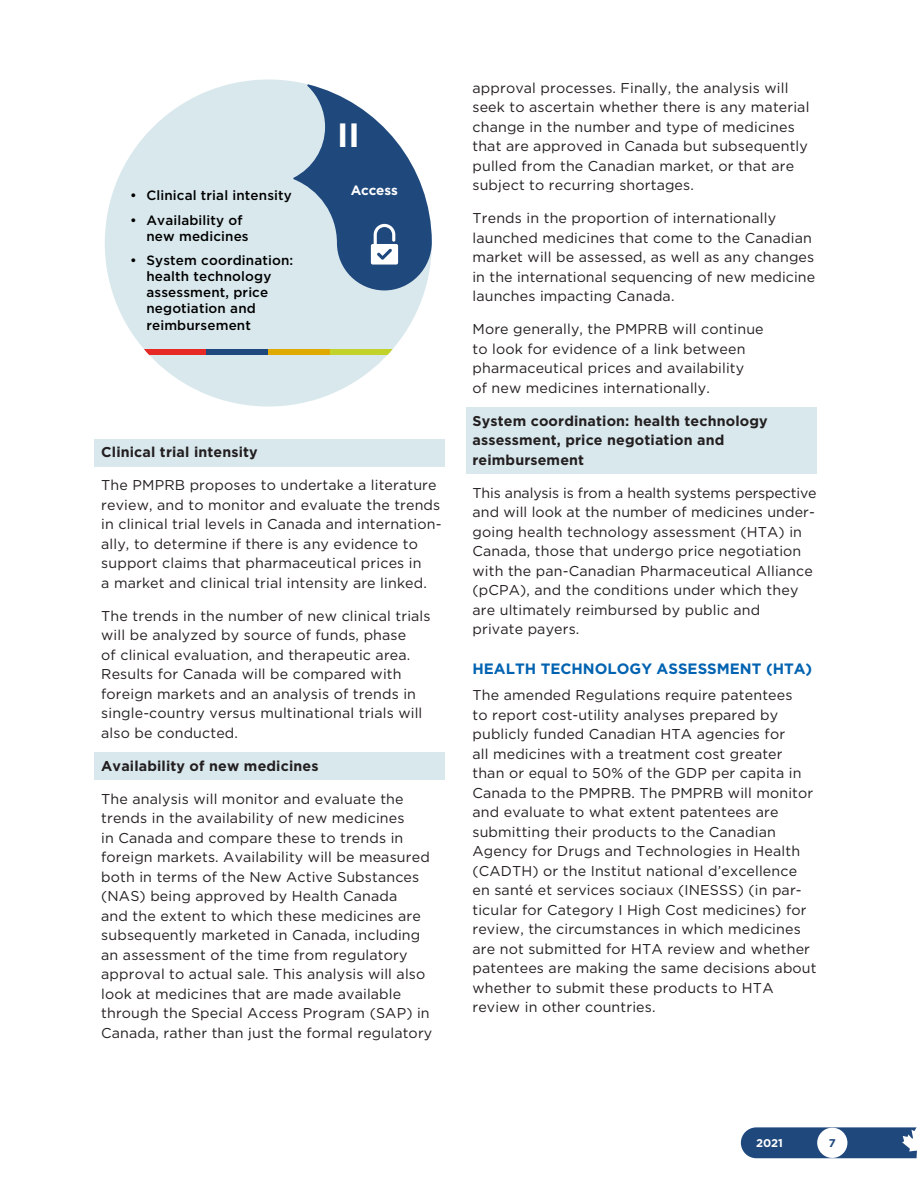
<style>
.page{position:relative;width:918px;height:1188px;background:#fff}
.page>*{position:absolute;margin:0;border:0;box-sizing:border-box;transform-origin:0 0}
.t1{font:700 33.6px "Gotham";color:#fff}
.t2{font:700 15px "Gotham HTF";color:#0063b1}
.Body{font:14.25px/19.5px "Gotham HTF";letter-spacing:.01em;color:#231f20}
.title-highlight{font:700 14.25px/19.5px "Gotham HTF";letter-spacing:.01em;color:#231f20}
.t3{font:500 13.5px/16.2px "Gotham HTF";letter-spacing:.01em;color:#000}
.t4{font:700 13.5px "Gotham";letter-spacing:-.015em;color:#fff}
.t5{font:700 11.25px "Gotham HTF";color:#fff}
.t6{font:700 11.25px "Gotham HTF";color:#1f497d}
</style>
<div class="page">
<svg style="left:741px;top:1127px;width:176px;height:32px"></svg>
<div style="left:94px;top:439px;width:352px;height:27px;background:#d9e8ed"></div>
<div style="left:94px;top:752px;width:352px;height:28px;background:#d9e8ed"></div>
<div style="left:466px;top:407px;width:351px;height:67px;background:#d9e8ed"></div>
<div style="left:105px;top:79px;width:327px;height:328px;background:#d9e8ed;border-radius:50%"></div>
<div style="left:144px;top:349px;width:62px;height:6px;background:#e62925"></div>
<div style="left:206px;top:349px;width:62px;height:6px;background:#1f497d"></div>
<div style="left:268px;top:349px;width:63px;height:6px;background:#dea900"></div>
<div style="left:331px;top:349px;width:62px;height:6px;background:#c1d22a"></div>
<svg style="left:293px;top:84px;width:139px;height:207px"></svg>
<p class="t3" style="left:130px;top:187px;width:163px">• Clinical trial intensity</p>
<p class="t3" style="left:146px;top:211px;width:104px;text-indent:-16px">• Availability of new medicines</p>
<p class="t3" style="left:146px;top:252px;width:148px;text-indent:-16px">• System coordination: health technology assessment, price negotiation and reimbursement</p>
<p class="t1" style="left:337px;top:112px;width:24px">II</p>
<p class="t4" style="left:351px;top:181px;width:48px">Access</p>
<p class="title-highlight" style="left:101px;top:442px;width:158px">Clinical trial intensity</p>
<p class="Body" style="left:101px;top:475px;width:342px">The PMPRB proposes to undertake a literature review, and to monitor and evaluate the trends in clinical trial levels in Canada and internation&shy;ally, to determine if there is any evidence to support claims that pharmaceutical prices in<br>a market and clinical trial intensity are linked.</p>
<p class="Body" style="left:101px;top:606px;width:331px">The trends in the number of new clinical trials will be analyzed by source of funds, phase<br>of clinical evaluation, and therapeutic area.<br>Results for Canada will be compared with foreign markets and an analysis of trends in single-country versus multinational trials will also be conducted.</p>
<p class="title-highlight" style="left:101px;top:756px;width:219px">Availability of new medicines</p>
<p class="Body" style="left:101px;top:789px;width:333px">The analysis will monitor and evaluate the trends in the availability of new medicines<br>in Canada and compare these to trends in foreign markets. Availability will be measured both in terms of the New Active Substances (NAS) being approved by Health Canada<br>and the extent to which these medicines are subsequently marketed in Canada, including an assessment of the time from regulatory approval to actual sale. This analysis will also look at medicines that are made available through the Special Access Program (SAP) in Canada, rather than just the formal regulatory</p>
<p class="Body" style="left:472px;top:78px;width:338px">approval processes. Finally, the analysis will seek to ascertain whether there is any material change in the number and type of medicines that are approved in Canada but subsequently pulled from the Canadian market, or that are subject to recurring shortages.</p>
<p class="Body" style="left:472px;top:208px;width:344px">Trends in the proportion of internationally launched medicines that come to the Canadian market will be assessed, as well as any changes in the international sequencing of new medicine launches impacting Canada.</p>
<p class="Body" style="left:472px;top:319px;width:293px">More generally, the PMPRB will continue to look for evidence of a link between pharmaceutical prices and availability<br>of new medicines internationally.</p>
<p class="title-highlight" style="left:472px;top:411px;width:297px">System coordination: health technology assessment, price negotiation and reimbursement</p>
<p class="Body" style="left:472px;top:483px;width:346px">This analysis is from a health systems perspective and will look at the number of medicines under&shy;going health technology assessment (HTA) in Canada, those that undergo price negotiation with the pan-Canadian Pharmaceutical Alliance (pCPA), and the conditions under which they are ultimately reimbursed by public and<br>private payers.</p>
<h4 class="t2" style="left:472px;top:660px;width:341px">HEALTH TECHNOLOGY ASSESSMENT (HTA)</h4>
<p class="Body" style="left:472px;top:685px;width:346px">The amended Regulations require patentees<br>to report cost-utility analyses prepared by publicly funded Canadian HTA agencies for<br>all medicines with a treatment cost greater than or equal to 50% of the GDP per capita in Canada to the PMPRB. The PMPRB will monitor and evaluate to what extent patentees are submitting their products to the Canadian Agency for Drugs and Technologies in Health (CADTH) or the Institut national d’excellence en santé et services sociaux (INESSS) (in par&shy;ticular for Category I High Cost medicines) for review, the circumstances in which medicines are not submitted for HTA review and whether patentees are making the same decisions about whether to submit these products to HTA review in other countries.</p>
<p class="t5" style="left:756px;top:1136px;width:28px">2021</p>
<p class="t6" style="left:829px;top:1137px;width:8px">7</p>
</div>
